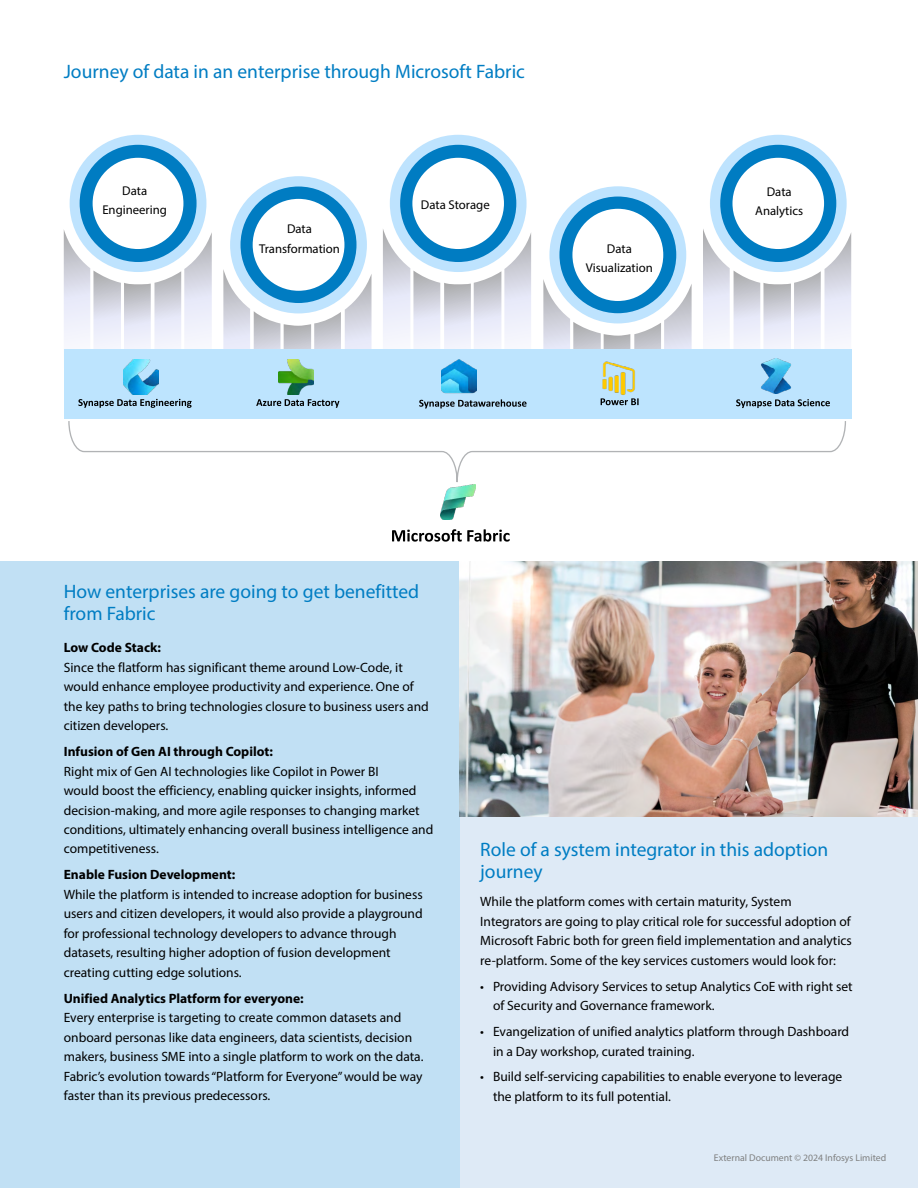
<style>
.page{position:relative;width:918px;height:1188px;background:#fff}
.page>*{position:absolute;margin:0;border:0;box-sizing:border-box;transform-origin:0 0}
.t1{font:19.5px/22.5px "Myriad Pro";color:#007dc3}
.t2{font:13.5px/19.5px "Myriad Pro";color:#000}
.t3{font:700 13.5px "Myriad Pro";color:#000}
.t4{font:12.75px/19.5px "Myriad Pro";color:#000;text-align:center}
.t5{font:9.75px "Myriad Pro";color:#7f8080}
</style>
<div class="page">
<div style="left:459px;top:808px;width:459px;height:380px;background:#deeaf6"></div>
<div style="left:70px;top:135px;width:136px;height:137px;background:#bee3fe;border-radius:50%"></div>
<div style="left:80px;top:145px;width:117px;height:117px;background:#007cc2;border-radius:50%"></div>
<div style="left:93px;top:158px;width:90px;height:91px;background:#fff;border-radius:50%"></div>
<svg style="left:64px;top:229px;width:148px;height:121px"></svg>
<div style="left:390px;top:135px;width:137px;height:137px;background:#bee3fe;border-radius:50%"></div>
<div style="left:400px;top:145px;width:116px;height:117px;background:#007cc2;border-radius:50%"></div>
<div style="left:412px;top:158px;width:92px;height:91px;background:#fff;border-radius:50%"></div>
<svg style="left:383px;top:228px;width:148px;height:122px"></svg>
<div style="left:710px;top:135px;width:137px;height:137px;background:#bee3fe;border-radius:50%"></div>
<div style="left:720px;top:145px;width:116px;height:117px;background:#007cc2;border-radius:50%"></div>
<div style="left:732px;top:158px;width:92px;height:91px;background:#fff;border-radius:50%"></div>
<svg style="left:703px;top:228px;width:148px;height:122px"></svg>
<div style="left:230px;top:176px;width:137px;height:137px;background:#bee3fe;border-radius:50%"></div>
<div style="left:241px;top:187px;width:115px;height:116px;background:#007cc2;border-radius:50%"></div>
<div style="left:253px;top:199px;width:91px;height:92px;background:#fff;border-radius:50%"></div>
<div style="left:549px;top:186px;width:137px;height:137px;background:#bee3fe;border-radius:50%"></div>
<div style="left:559px;top:197px;width:117px;height:116px;background:#007cc2;border-radius:50%"></div>
<div style="left:572px;top:209px;width:91px;height:92px;background:#fff;border-radius:50%"></div>
<div style="left:64px;top:350px;width:787px;height:69px;background:#bde4fe"></div>
<img style="left:124px;top:359px;width:35px;height:35px">
<svg style="left:78px;top:399px;width:114px;height:9px"></svg>
<svg style="left:223px;top:269px;width:149px;height:139px"></svg>
<img style="left:442px;top:359px;width:35px;height:35px">
<svg style="left:419px;top:399px;width:108px;height:10px"></svg>
<img style="left:761px;top:359px;width:30px;height:35px">
<svg style="left:543px;top:279px;width:149px;height:127px"></svg>
<svg style="left:736px;top:399px;width:94px;height:9px"></svg>
<svg style="left:68px;top:421px;width:778px;height:61px"></svg>
<img style="left:440px;top:484px;width:35px;height:35px">
<svg style="left:392px;top:529px;width:118px;height:13px"></svg>
<div style="left:0;top:562px;width:459px;height:626px;background:#c1e0f4"></div>
<img style="left:459px;top:562px;width:459px;height:255px">
<h1 class="t1" style="left:64px;top:60px;width:463px">Journey of data in an enterprise through Microsoft Fabric</h1>
<p class="t4" style="left:102px;top:181px;width:66px">Data<br>Engineering</p>
<p class="t4" style="left:259px;top:219px;width:82px">Data<br>Transformation</p>
<p class="t4" style="left:421px;top:195px;width:70px">Data Storage</p>
<p class="t4" style="left:586px;top:239px;width:68px">Data<br>Visualization</p>
<p class="t4" style="left:755px;top:181px;width:49px">Data<br>Analytics</p>
<h1 class="t1" style="left:64px;top:579px;width:357px">How enterprises are going to get benefitted from Fabric</h1>
<p class="t3" style="left:64px;top:639px;width:99px">Low Code Stack:</p>
<p class="t2" style="left:64px;top:657px;width:367px">Since the flatform has significant theme around Low-Code, it would enhance employee productivity and experience. One of the key paths to bring technologies closure to business users and citizen developers.</p>
<p class="t3" style="left:64px;top:743px;width:211px">Infusion of Gen AI through Copilot:</p>
<p class="t2" style="left:64px;top:761px;width:371px">Right mix of Gen AI technologies like Copilot in Power BI<br>would boost the efficiency, enabling quicker insights, informed decision-making, and more agile responses to changing market conditions, ultimately enhancing overall business intelligence and competitiveness.</p>
<p class="t3" style="left:64px;top:866px;width:173px">Enable Fusion Development:</p>
<p class="t2" style="left:64px;top:884px;width:360px">While the platform is intended to increase adoption for business users and citizen developers, it would also provide a playground for professional technology developers to advance through datasets, resulting higher adoption of fusion development creating cutting edge solutions.</p>
<p class="t3" style="left:64px;top:989px;width:242px">Unified Analytics Platform for everyone:</p>
<p class="t2" style="left:64px;top:1008px;width:361px">Every enterprise is targeting to create common datasets and onboard personas like data engineers, data scientists, decision makers, business SME into a single platform to work on the data.<br>Fabric’s evolution towards “Platform for Everyone” would be way faster than its previous predecessors.</p>
<h1 class="t1" style="left:480px;top:838px;width:350px">Role of a system integrator in this adoption journey</h1>
<p class="t2" style="left:480px;top:892px;width:373px">While the platform comes with certain maturity, System Integrators are going to play critical role for successful adoption of Microsoft Fabric both for green field implementation and analytics re-platform. Some of the key services customers would look for:</p>
<p class="t2" style="left:493px;top:976px;width:361px;text-indent:-13px">• Providing Advisory Services to setup Analytics CoE with right set of Security and Governance framework.</p>
<p class="t2" style="left:493px;top:1022px;width:358px;text-indent:-13px">• Evangelization of unified analytics platform through Dashboard in a Day workshop, curated training.</p>
<p class="t2" style="left:493px;top:1067px;width:351px;text-indent:-13px">• Build self-servicing capabilities to enable everyone to leverage the platform to its full potential.</p>
<p class="t5" style="left:714px;top:1152px;width:174px">External Document © 2024 Infosys Limited</p>
</div>
